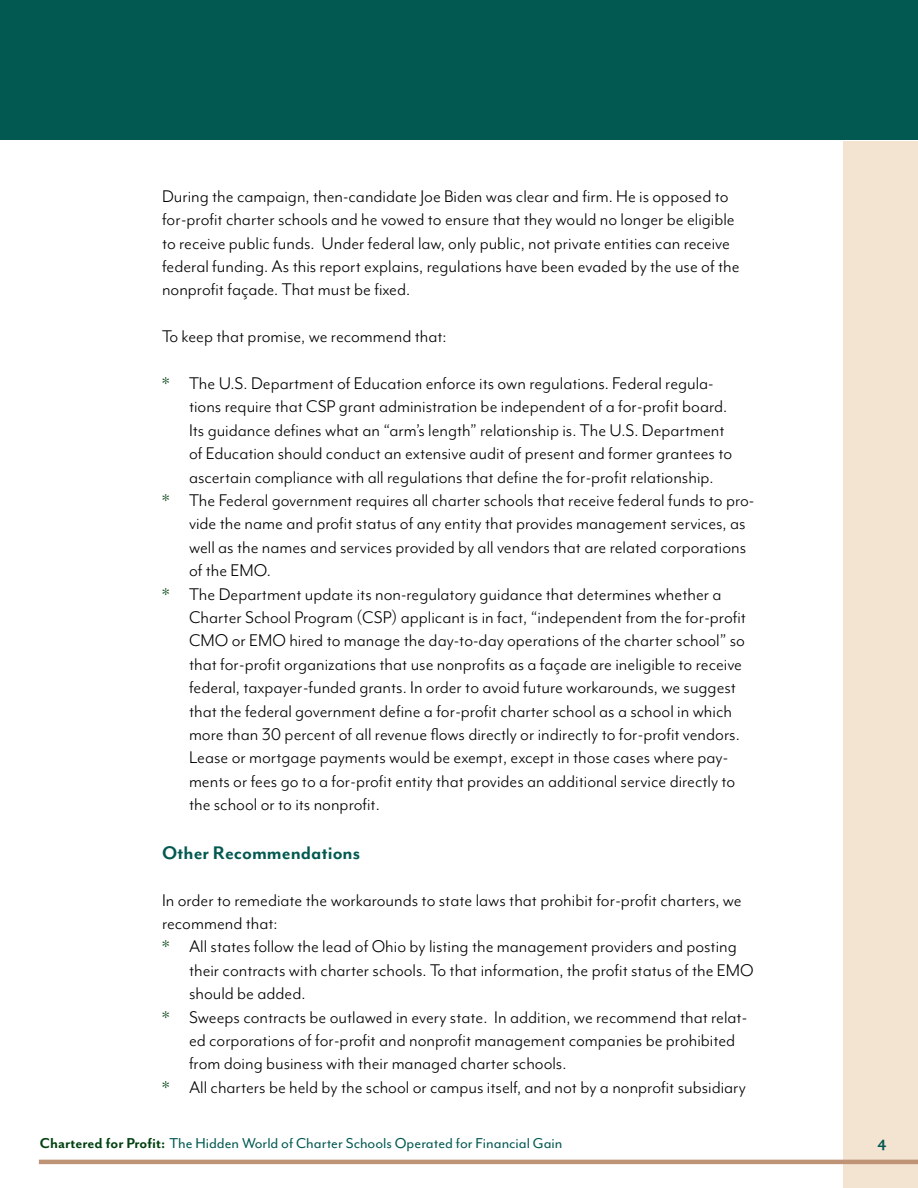
<style>
.page{position:relative;width:918px;height:1188px;background:#fff}
.page>*{position:absolute;margin:0;border:0;box-sizing:border-box;transform-origin:0 0}
.t1{font:700 21px "Mr Eaves Mod OT";color:#025951}
.t2{font:19.5px/23.4px "Mr Eaves Mod OT";color:#000}
.t3{font:16.5px "Mr Eaves Mod OT";color:#025951}
.t4{font:700 16.5px "Mr Eaves San OT";color:#025951}
.s1{color:#014010}
.s2{font-family:"Mr Eaves San OT";font-weight:700;color:#014010}
</style>
<div class="page">
<div style="left:0;top:0;width:918px;height:140px;background:#025951"></div>
<div style="left:844px;top:141px;width:74px;height:1047px;background:#f3e3d1"></div>
<hr style="left:39px;top:1160px;width:879px;height:4px;background:#bf9375">
<p class="t2" style="left:162px;top:184px;width:579px">During the campaign, then-candidate Joe Biden was clear and firm. He is opposed to for-profit charter schools and he vowed to ensure that they would no longer be eligible to receive public funds. Under federal law, only public, not private entities can receive federal funding. As this report explains, regulations have been evaded by the use of the nonprofit façade. That must be fixed.</p>
<p class="t2" style="left:162px;top:325px;width:286px">To keep that promise, we recommend that:</p>
<p class="t2" style="left:162px;top:371px;width:553px"><span class="s1">*</span> The U.S. Department of Education enforce its own regulations. Federal regula-</p>
<p class="t2" style="left:189px;top:395px;width:540px">tions require that CSP grant administration be independent of a for-profit board.</p>
<p class="t2" style="left:189px;top:418px;width:537px">Its guidance defines what an “arm’s length” relationship is. The U.S. Department</p>
<p class="t2" style="left:189px;top:442px;width:545px">of Education should conduct an extensive audit of present and former grantees to</p>
<p class="t2" style="left:189px;top:465px;width:526px">ascertain compliance with all regulations that define the for-profit relationship.</p>
<p class="t2" style="left:162px;top:488px;width:594px"><span class="s1">*</span> The Federal government requires all charter schools that receive federal funds to pro-</p>
<p class="t2" style="left:189px;top:512px;width:558px">vide the name and profit status of any entity that provides management services, as</p>
<p class="t2" style="left:189px;top:535px;width:559px">well as the names and services provided by all vendors that are related corporations</p>
<p class="t2" style="left:189px;top:559px;width:83px">of the EMO.</p>
<p class="t2" style="left:162px;top:582px;width:561px"><span class="s1">*</span> The Department update its non-regulatory guidance that determines whether a</p>
<p class="t2" style="left:189px;top:605px;width:559px">Charter School Program (CSP) applicant is in fact, “independent from the for-profit</p>
<p class="t2" style="left:189px;top:629px;width:558px">CMO or EMO hired to manage the day-to-day operations of the charter school” so</p>
<p class="t2" style="left:189px;top:652px;width:555px">that for-profit organizations that use nonprofits as a façade are ineligible to receive</p>
<p class="t2" style="left:189px;top:676px;width:548px">federal, taxpayer-funded grants. In order to avoid future workarounds, we suggest</p>
<p class="t2" style="left:189px;top:699px;width:544px">that the federal government define a for-profit charter school as a school in which</p>
<p class="t2" style="left:189px;top:722px;width:552px">more than 30 percent of all revenue flows directly or indirectly to for-profit vendors.</p>
<p class="t2" style="left:189px;top:746px;width:541px">Lease or mortgage payments would be exempt, except in those cases where pay-</p>
<p class="t2" style="left:189px;top:769px;width:548px">ments or fees go to a for-profit entity that provides an additional service directly to</p>
<p class="t2" style="left:189px;top:793px;width:192px">the school or to its nonprofit.</p>
<p class="t1" style="left:162px;top:841px;width:200px">Other Recommendations</p>
<p class="t2" style="left:162px;top:888px;width:581px">In order to remediate the workarounds to state laws that prohibit for-profit charters, we</p>
<p class="t2" style="left:162px;top:911px;width:117px">recommend that:</p>
<p class="t2" style="left:162px;top:935px;width:576px"><span class="s1">*</span> All states follow the lead of Ohio by listing the management providers and posting</p>
<p class="t2" style="left:189px;top:958px;width:566px">their contracts with charter schools. To that information, the profit status of the EMO</p>
<p class="t2" style="left:189px;top:982px;width:118px">should be added.</p>
<p class="t2" style="left:162px;top:1005px;width:587px"><span class="s1">*</span> Sweeps contracts be outlawed in every state. In addition, we recommend that relat-</p>
<p class="t2" style="left:189px;top:1028px;width:548px">ed corporations of for-profit and nonprofit management companies be prohibited</p>
<p class="t2" style="left:189px;top:1052px;width:379px">from doing business with their managed charter schools.</p>
<p class="t2" style="left:162px;top:1075px;width:586px"><span class="s1">*</span> All charters be held by the school or campus itself, and not by a nonprofit subsidiary</p>
<p class="t3" style="left:40px;top:1134px;width:524px"><span class="s2">Chartered for Profit:</span> The Hidden World of Charter Schools Operated for Financial Gain</p>
<p class="t4" style="left:877px;top:1133px;width:11px">4</p>
</div>
